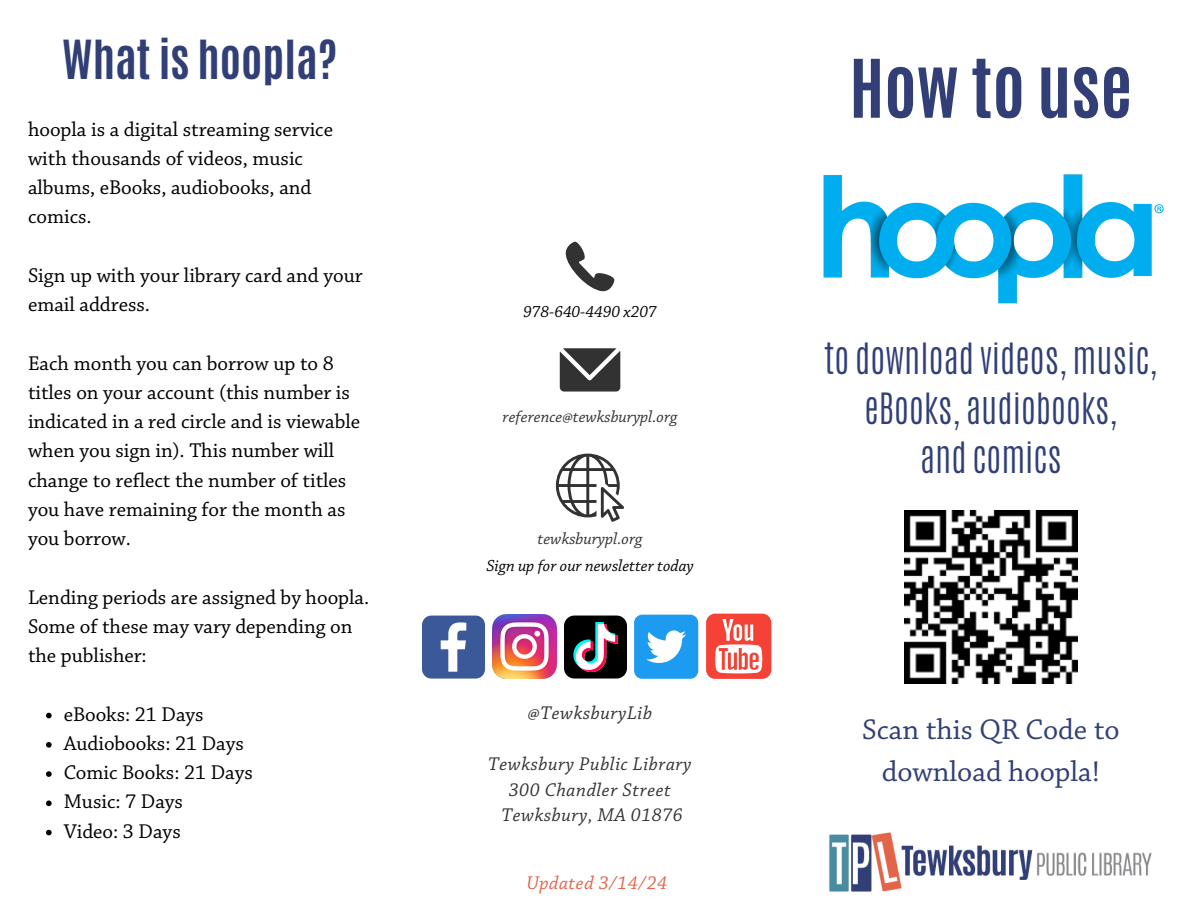
<style>
.page{position:relative;width:1188px;height:918px;background:#fff}
.page>*{position:absolute;margin:0;border:0;box-sizing:border-box;transform-origin:0 0}
.t1{font:700 68.55px "Antonio";color:#313f76}
.t2{font:700 45px "Antonio";color:#313f76}
.t3{font:300 36px/49.5px "Antonio";color:#313f76;text-align:center}
.t4{font:30px/41.7px "Chaparral Pro";color:#313f76;text-align:center}
.t5{font:21px/29.2px "Chaparral Pro";color:#000}
.t6{font:italic 19.35px/25.5px "Chaparral Pro";letter-spacing:.03em;color:#323232;text-align:center}
.t7{font:italic 19.35px "Chaparral Pro";letter-spacing:.03em;color:#e36449}
.t8{font:italic 16.95px "Chaparral Pro";color:#000}
.t9{font:italic 16.95px "Chaparral Pro";color:#323232}
</style>
<div class="page">
<img style="left:829px;top:832px;width:323px;height:60px">
<img style="left:492px;top:615px;width:64px;height:64px">
<svg style="left:422px;top:616px;width:63px;height:63px"></svg>
<div style="left:634px;top:615px;width:64px;height:64px;background:#1d9bf0;border-radius:8px"></div>
<svg style="left:646px;top:630px;width:40px;height:33px"></svg>
<div style="left:706px;top:614px;width:65px;height:65px;background:#f44336;border-radius:9px"></div>
<svg style="left:715px;top:619px;width:47px;height:54px"></svg>
<svg style="left:564px;top:616px;width:63px;height:63px"></svg>
<svg style="left:556px;top:454px;width:68px;height:68px"></svg>
<svg style="left:560px;top:348px;width:60px;height:44px;background:#515151"></svg>
<svg style="left:566px;top:242px;width:48px;height:49px"></svg>
<img style="left:904px;top:510px;width:174px;height:174px">
<img style="left:823px;top:174px;width:341px;height:130px">
<svg style="left:46px;top:713px;width:6px;height:5px"></svg>
<svg style="left:46px;top:742px;width:6px;height:6px"></svg>
<svg style="left:46px;top:771px;width:6px;height:6px"></svg>
<svg style="left:46px;top:801px;width:6px;height:5px"></svg>
<svg style="left:46px;top:830px;width:6px;height:5px"></svg>
<p class="t2" style="left:62px;top:28px;width:277px">What is hoopla?</p>
<p class="t5" style="left:28px;top:116px;width:307px">hoopla is a digital streaming service with thousands of videos, music albums, eBooks, audiobooks, and comics.</p>
<p class="t5" style="left:28px;top:262px;width:336px">Sign up with your library card and your email address.</p>
<p class="t5" style="left:28px;top:350px;width:334px">Each month you can borrow up to 8 titles on your account (this number is indicated in a red circle and is viewable when you sign in). This number will change to reflect the number of titles you have remaining for the month as you borrow.</p>
<p class="t5" style="left:28px;top:584px;width:343px">Lending periods are assigned by hoopla.<br>Some of these may vary depending on the publisher:</p>
<p class="t5" style="left:64px;top:701px;width:141px">eBooks: 21 Days</p>
<p class="t5" style="left:64px;top:730px;width:182px">Audiobooks: 21 Days</p>
<p class="t5" style="left:64px;top:759px;width:191px">Comic Books: 21 Days</p>
<p class="t5" style="left:64px;top:789px;width:121px">Music: 7 Days</p>
<h5 class="t5" style="left:64px;top:818px;width:119px">Video: 3 Days</h5>
<p class="t8" style="left:523px;top:305px;width:135px">978-640-4490 x207</p>
<h5 class="t9" style="left:503px;top:409px;width:176px">reference@tewksburypl.org</h5>
<h5 class="t9" style="left:538px;top:531px;width:106px">tewksburypl.org</h5>
<h5 class="t8" style="left:486px;top:559px;width:209px">Sign up for our newsletter today</h5>
<p class="t6" style="left:528px;top:702px;width:126px">@TewksburyLib</p>
<p class="t6" style="left:488px;top:753px;width:205px">Tewksbury Public Library<br>300 Chandler Street<br>Tewksbury, MA 01876</p>
<p class="t7" style="left:526px;top:874px;width:142px">Updated 3/14/24</p>
<p class="t1" style="left:849px;top:39px;width:284px">How to use</p>
<p class="t3" style="left:824px;top:334px;width:334px">to download videos, music, eBooks, audiobooks,<br>and comics</p>
<p class="t4" style="left:862px;top:711px;width:259px">Scan this QR Code to download hoopla!</p>
</div>
